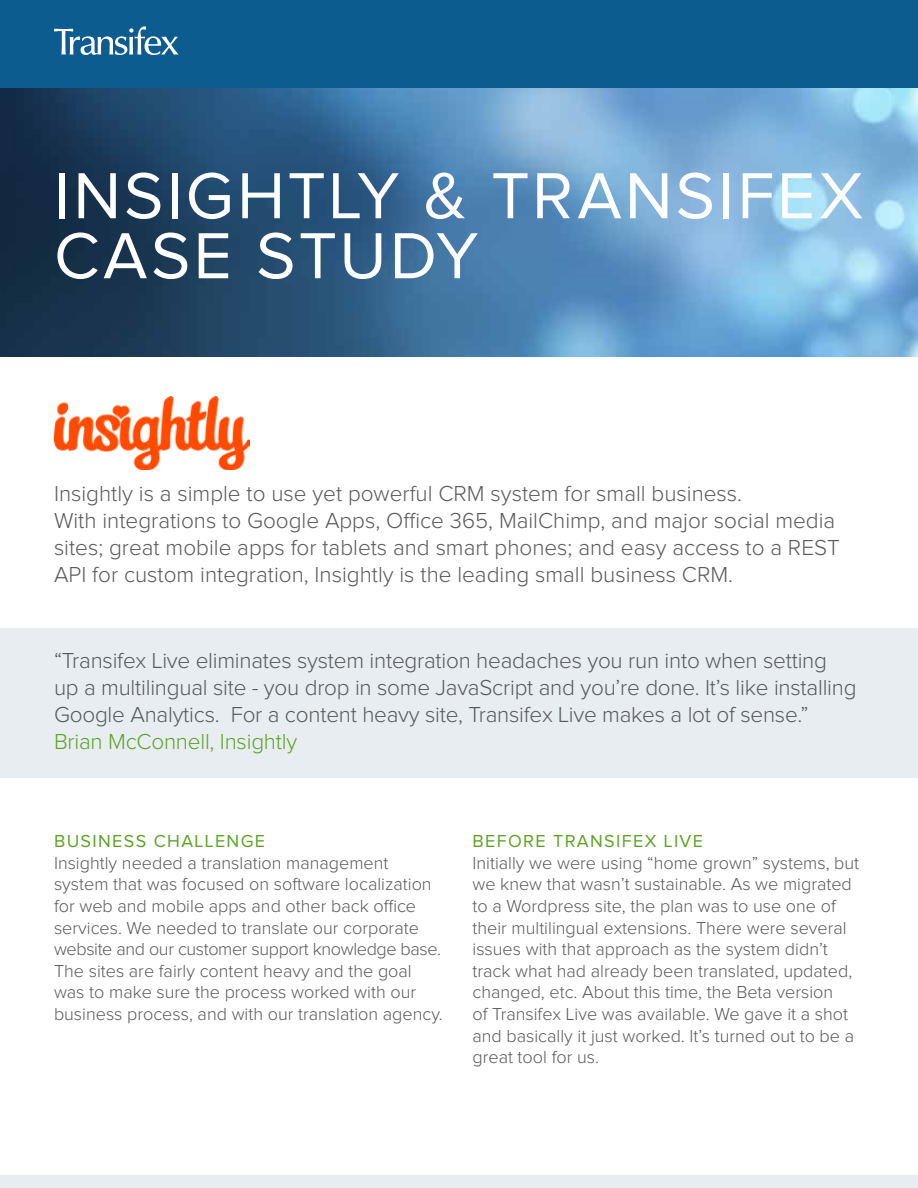
<style>
.page{position:relative;width:918px;height:1188px;background:#fff}
.page>*{position:absolute;margin:0;border:0;box-sizing:border-box;transform-origin:0 0}
.t1{font:67.5px/60px "Proxima Nova";letter-spacing:.045em;color:#fff}
.t2{font:300 22.5px/27px "Proxima Nova";color:#595959}
.t3{font:300 22.5px "Proxima Nova";letter-spacing:-.01em;color:#5ca324}
.t4{font:300 18px/21.6px "Proxima Nova";color:#595959}
.t5{font:18px "Proxima Nova";letter-spacing:.075em;color:#5ca324}
</style>
<div class="page">
<img style="left:0;top:88px;width:918px;height:268px">
<div style="left:0;top:629px;width:918px;height:149px;background:#e8edf2"></div>
<div style="left:0;top:0;width:918px;height:88px;background:#0d5c8f"></div>
<svg style="left:54px;top:26px;width:124px;height:29px"></svg>
<div style="left:0;top:1175px;width:918px;height:13px;background:#e8edf2"></div>
<img style="left:54px;top:396px;width:196px;height:74px">
<h1 class="t1" style="left:54px;top:169px;width:811px">INSIGHTLY &amp; TRANSIFEX<br>CASE STUDY</h1>
<p class="t2" style="left:54px;top:481px;width:787px">Insightly is a simple to use yet powerful CRM system for small business.<br>With integrations to Google Apps, Office 365, MailChimp, and major social media sites; great mobile apps for tablets and smart phones; and easy access to a REST API for custom integration, Insightly is the leading small business CRM.</p>
<p class="t2" style="left:54px;top:648px;width:804px">“Transifex Live eliminates system integration headaches you run into when setting up a multilingual site - you drop in some JavaScript and you’re done. It’s like installing<br>Google Analytics. For a content heavy site, Transifex Live makes a lot of sense.”</p>
<p class="t3" style="left:54px;top:731px;width:245px">Brian McConnell, Insightly</p>
<p class="t5" style="left:54px;top:833px;width:213px">BUSINESS CHALLENGE</p>
<p class="t4" style="left:54px;top:853px;width:390px">Insightly needed a translation management system that was focused on software localization for web and mobile apps and other back office services. We needed to translate our corporate website and our customer support knowledge base.<br>The sites are fairly content heavy and the goal was to make sure the process worked with our business process, and with our translation agency.</p>
<p class="t5" style="left:472px;top:833px;width:232px">BEFORE TRANSIFEX LIVE</p>
<p class="t4" style="left:472px;top:853px;width:388px">Initially we were using “home grown” systems, but we knew that wasn’t sustainable. As we migrated to a Wordpress site, the plan was to use one of their multilingual extensions. There were several issues with that approach as the system didn’t track what had already been translated, updated, changed, etc. About this time, the Beta version<br>of Transifex Live was available. We gave it a shot and basically it just worked. It’s turned out to be a great tool for us.</p>
</div>
